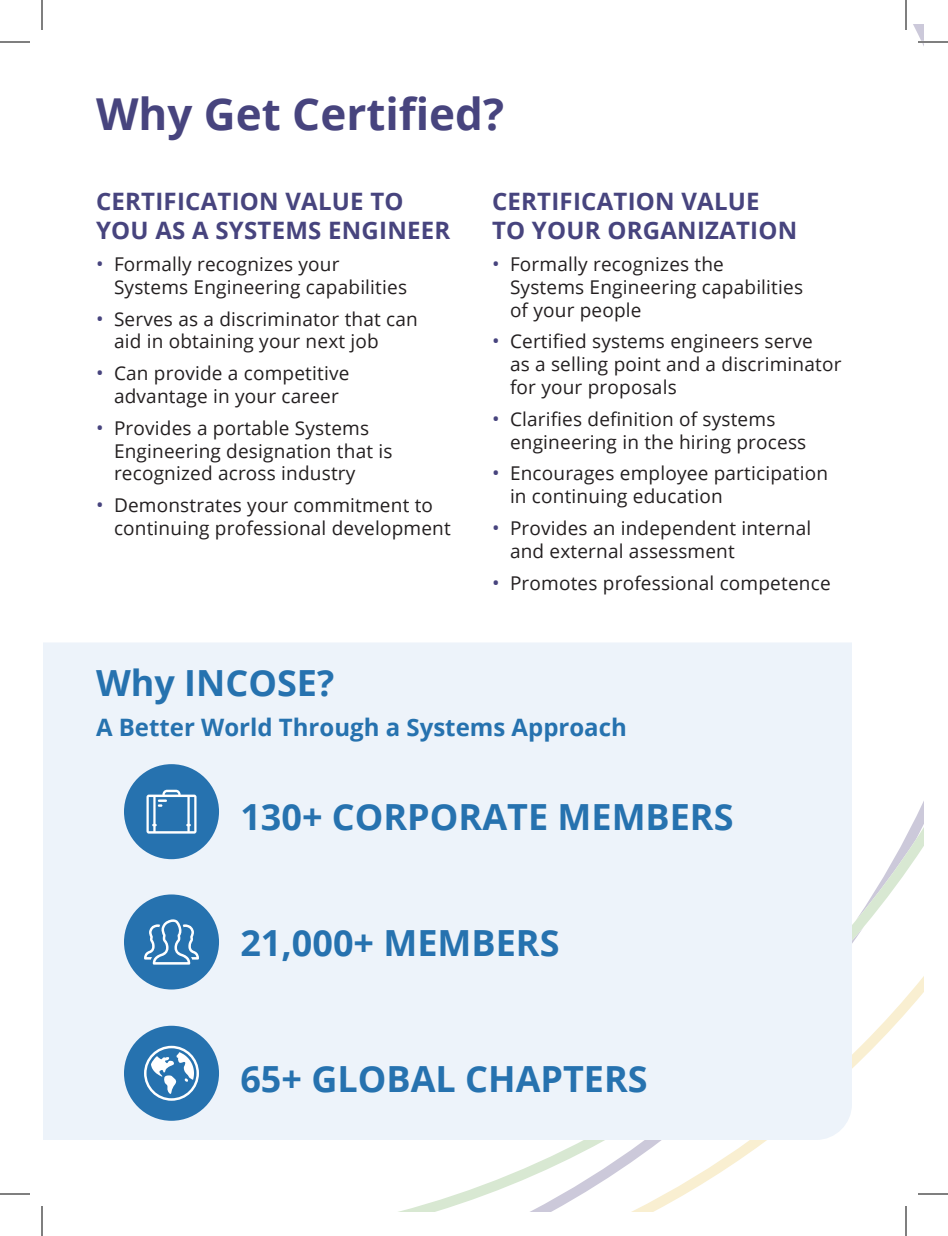
<style>
.page{position:relative;width:948px;height:1236px;background:#fff}
.page>*{position:absolute;margin:0;border:0;box-sizing:border-box;transform-origin:0 0}
.t1{font:700 44px "Open Sans";color:#47447e}
.t2{font:700 36px "Open Sans";color:#2672af}
.t3{font:700 24px/28.8px "Open Sans";letter-spacing:.01em;color:#47447e}
.t4{font:700 24px "Open Sans";color:#2672af}
.t5{font:19px/22.8px "Open Sans";letter-spacing:.01em;color:#231f20}
.s1{font-size:20px;color:#47447e}
</style>
<div class="page">
<svg style="left:398px;top:827px;width:526px;height:385px"></svg>
<svg style="left:631px;top:976px;width:293px;height:236px"></svg>
<div style="left:43px;top:643px;width:809px;height:497px;background:#edf3fa"></div>
<div style="left:124px;top:764px;width:95px;height:95px;background:#2672af;border-radius:50%"></div>
<svg style="left:146px;top:790px;width:51px;height:44px"></svg>
<div style="left:124px;top:1026px;width:95px;height:95px;background:#2672af;border-radius:50%"></div>
<svg style="left:144px;top:1046px;width:55px;height:55px"></svg>
<div style="left:124px;top:894px;width:95px;height:96px;background:#2672af;border-radius:50%"></div>
<svg style="left:144px;top:919px;width:55px;height:46px"></svg>
<hr style="left:918px;top:1193px;width:30px;height:2px;background:#fff">
<hr style="left:905px;top:1206px;width:2px;height:30px;background:#fff">
<hr style="left:0;top:42px;width:30px;height:1px;background:#000">
<hr style="left:918px;top:42px;width:30px;height:1px;background:#000">
<hr style="left:0;top:1194px;width:30px;height:1px;background:#000">
<hr style="left:918px;top:1194px;width:30px;height:1px;background:#000">
<hr style="left:42px;top:0;width:1px;height:30px;background:#000">
<hr style="left:42px;top:1206px;width:1px;height:30px;background:#000">
<hr style="left:906px;top:0;width:1px;height:30px;background:#000">
<hr style="left:906px;top:1206px;width:1px;height:30px;background:#000">
<h1 class="t1" style="left:96px;top:83px;width:410px">Why Get Certified?</h1>
<p class="t3" style="left:96px;top:187px;width:356px">CERTIFICATION VALUE TO<br>YOU AS A SYSTEMS ENGINEER</p>
<p class="t5" style="left:114px;top:252px;width:295px;text-indent:-18px"><span class="s1">•</span> Formally recognizes your<br>Systems Engineering capabilities</p>
<p class="t5" style="left:114px;top:307px;width:305px;text-indent:-18px"><span class="s1">•</span> Serves as a discriminator that can aid in obtaining your next job</p>
<p class="t5" style="left:96px;top:361px;width:255px;text-align:center"><span class="s1">•</span> Can provide a competitive advantage in your career</p>
<p class="t5" style="left:114px;top:416px;width:280px;text-indent:-18px"><span class="s1">•</span> Provides a portable Systems<br>Engineering designation that is recognized across industry</p>
<p class="t5" style="left:114px;top:493px;width:338px;text-indent:-18px"><span class="s1">•</span> Demonstrates your commitment to continuing professional development</p>
<p class="t3" style="left:492px;top:187px;width:307px">CERTIFICATION VALUE<br>TO YOUR ORGANIZATION</p>
<p class="t5" style="left:510px;top:252px;width:295px;text-indent:-18px"><span class="s1">•</span> Formally recognizes the<br>Systems Engineering capabilities of your people</p>
<p class="t5" style="left:510px;top:330px;width:333px;text-indent:-18px"><span class="s1">•</span> Certified systems engineers serve<br>as a selling point and a discriminator for your proposals</p>
<p class="t5" style="left:510px;top:407px;width:298px;text-indent:-18px"><span class="s1">•</span> Clarifies definition of systems engineering in the hiring process</p>
<p class="t5" style="left:510px;top:462px;width:320px;text-indent:-18px"><span class="s1">•</span> Encourages employee participation in continuing education</p>
<p class="t5" style="left:510px;top:516px;width:303px;text-indent:-18px"><span class="s1">•</span> Provides an independent internal and external assessment</p>
<p class="t5" style="left:492px;top:571px;width:340px"><span class="s1">•</span> Promotes professional competence</p>
<h2 class="t2" style="left:96px;top:657px;width:240px">Why INCOSE?</h2>
<p class="t4" style="left:96px;top:710px;width:532px">A Better World Through a Systems Approach</p>
<h2 class="t2" style="left:240px;top:791px;width:495px">130+ CORPORATE MEMBERS</h2>
<h2 class="t2" style="left:240px;top:917px;width:321px">21,000+ MEMBERS</h2>
<h2 class="t2" style="left:240px;top:1054px;width:409px">65+ GLOBAL CHAPTERS</h2>
</div>
